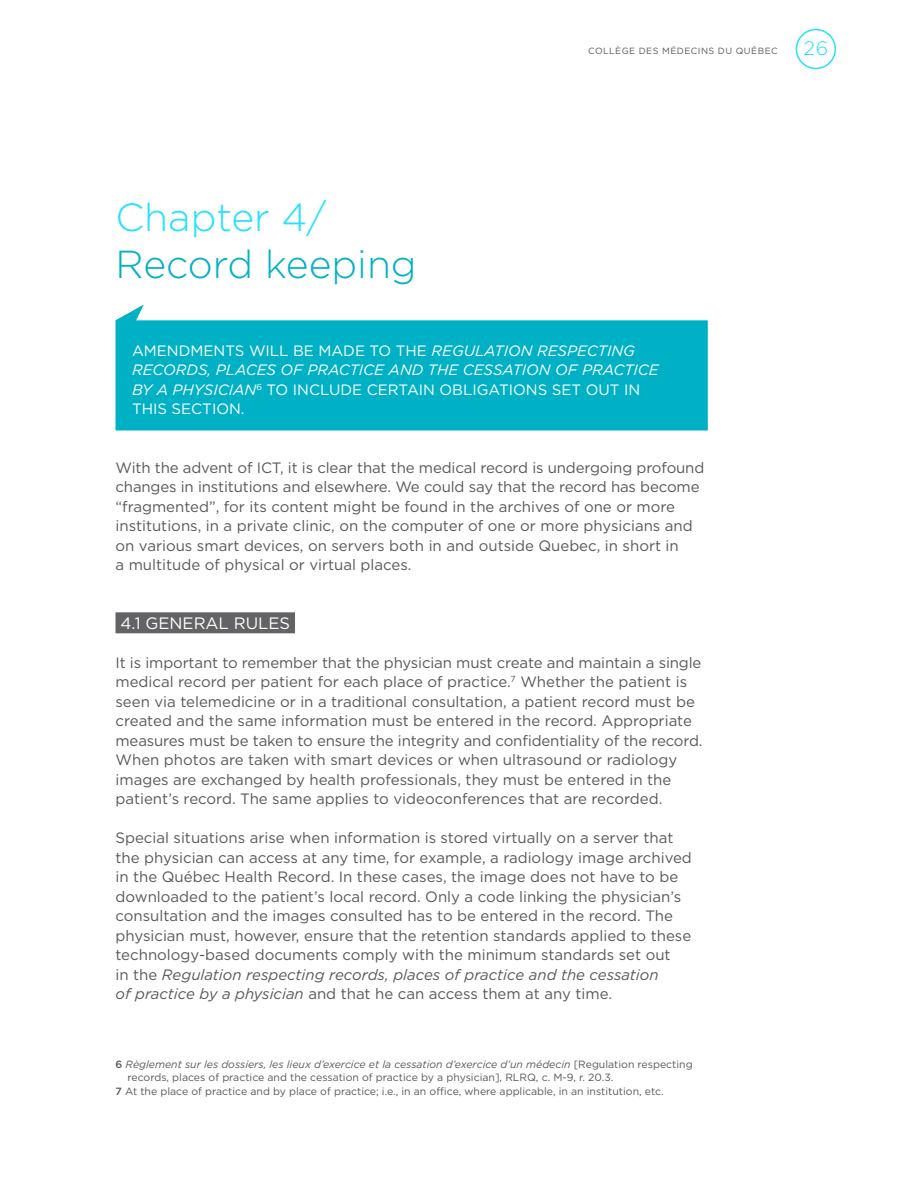
<style>
.page{position:relative;width:918px;height:1188px;background:#fff}
.page>*{position:absolute;margin:0;border:0;box-sizing:border-box;transform-origin:0 0}
.t1{font:300 39px/46.8px "Gotham";color:#00b1c5}
.t2{font:300 19.5px "Gotham";color:#25e1ff}
.t3{font:16.5px "Gotham";color:#fff}
.t4{font:15px/19.5px "Gotham";color:#57585a}
.t5{font:italic 15px/19.5px "Gotham";color:#fff}
.t6{font:10.5px/13.5px "Gotham";color:#57585a}
.t7{font:9px "Gotham";letter-spacing:.05em;color:#57585a}
.s1{color:#25e1ff}
.s2{font-style:normal}
.s3{font-style:italic}
.s4{font-weight:500}
</style>
<div class="page">
<div style="left:796px;top:29px;width:40px;height:40px;border:2px solid #25e1ff;border-radius:50%"></div>
<svg style="left:116px;top:304px;width:592px;height:126px;fill:#00b1c5"></svg>
<div style="left:116px;top:612px;width:179px;height:21px;background:#636366"></div>
<p class="t1" style="left:116px;top:193px;width:303px"><span class="s1">Chapter 4/<br></span>Record keeping</p>
<p class="t7" style="left:588px;top:45px;width:191px">COLLÈGE DES MÉDECINS DU QUÉBEC</p>
<h2 class="t2" style="left:803px;top:38px;width:26px">26</h2>
<p class="t5" style="left:132px;top:340px;width:528px"><span class="s2">AMENDMENTS WILL BE MADE TO THE</span> REGULATION RESPECTING RECORDS, PLACES OF PRACTICE AND THE CESSATION OF PRACTICE BY A PHYSICIAN<sup>6</sup> <span class="s2">TO INCLUDE CERTAIN OBLIGATIONS SET OUT IN THIS SECTION.</span></p>
<p class="t4" style="left:116px;top:457px;width:590px">With the advent of ICT, it is clear that the medical record is undergoing profound changes in institutions and elsewhere. We could say that the record has become “fragmented”, for its content might be found in the archives of one or more institutions, in a private clinic, on the computer of one or more physicians and on various smart devices, on servers both in and outside Quebec, in short in<br>a multitude of physical or virtual places.</p>
<p class="t3" style="left:120px;top:614px;width:171px">4.1 GENERAL RULES</p>
<p class="t4" style="left:116px;top:653px;width:589px">It is important to remember that the physician must create and maintain a single medical record per patient for each place of practice.<sup>7</sup> Whether the patient is seen via telemedicine or in a traditional consultation, a patient record must be created and the same information must be entered in the record. Appropriate measures must be taken to ensure the integrity and confidentiality of the record.<br>When photos are taken with smart devices or when ultrasound or radiology images are exchanged by health professionals, they must be entered in the patient’s record. The same applies to videoconferences that are recorded.</p>
<p class="t4" style="left:116px;top:828px;width:578px">Special situations arise when information is stored virtually on a server that the physician can access at any time, for example, a radiology image archived in the Québec Health Record. In these cases, the image does not have to be downloaded to the patient’s local record. Only a code linking the physician’s consultation and the images consulted has to be entered in the record. The physician must, however, ensure that the retention standards applied to these technology-based documents comply with the minimum standards set out<br>in the <span class="s3">Regulation respecting records, places of practice and the cessation<br>of practice by a physician</span> and that he can access them at any time.</p>
<p class="t6" style="left:128px;top:1057px;width:567px;text-indent:-12px"><span class="s4">6</span> <span class="s3">Règlement sur les dossiers, les lieux d’exercice et la cessation d’exercice d’un médecin</span> [Regulation respecting records, places of practice and the cessation of practice by a physician], RLRQ, c. M-9, r. 20.3.</p>
<p class="t6" style="left:116px;top:1084px;width:550px"><span class="s4">7</span> At the place of practice and by place of practice; i.e., in an office, where applicable, in an institution, etc.</p>
</div>
